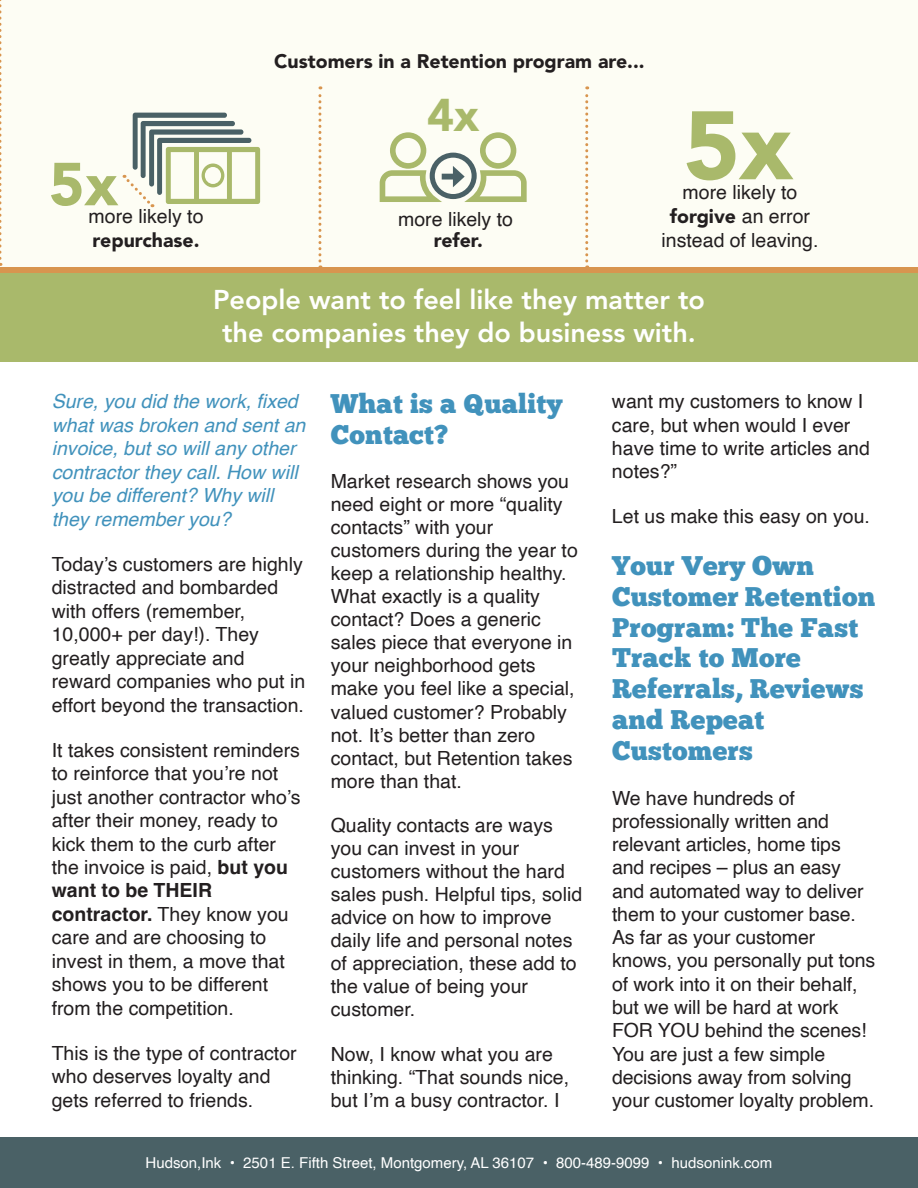
<style>
.page{position:relative;width:918px;height:1188px;background:#fff}
.page>*{position:absolute;margin:0;border:0;box-sizing:border-box;transform-origin:0 0}
.t1{font:900 60px "Avenir";color:#a9b96b}
.t2{font:900 45.45px "Avenir";color:#a9b96b}
.t3{font:27px/30.8px "Chunk Five";letter-spacing:.01em;color:#4192bc}
.t4{font:800 27px/33px "Avenir";color:#fff;text-align:center}
.t5{font:19.5px/23.1px "Helvetica";color:#231f20}
.t6{font:italic 19.5px/23.5px "Helvetica";color:#4192bc}
.t7{font:900 19.5px "Avenir";color:#231f20}
.t8{font:15px "Helvetica";color:#fff}
.s1{font-family:"Helvetica";font-weight:400}
.s2{font-weight:700}
</style>
<div class="page">
<div style="left:0;top:0;width:918px;height:270px;background:#fdfdf4"></div>
<div style="left:0;top:267px;width:918px;height:95px;background:#a9b96b"></div>
<svg style="left:124px;top:113px;width:136px;height:95px"></svg>
<svg style="left:687px;top:111px;width:107px;height:69px"></svg>
<svg style="left:380px;top:132px;width:147px;height:70px"></svg>
<svg style="left:0;top:0;width:2px;height:266px"></svg>
<svg style="left:318px;top:86px;width:3px;height:181px"></svg>
<svg style="left:585px;top:86px;width:3px;height:181px"></svg>
<div style="left:0;top:267px;width:918px;height:5px;background:#d8954f"></div>
<div style="left:0;top:1137px;width:918px;height:51px;background:#4a6166"></div>
<p class="t7" style="left:274px;top:50px;width:372px">Customers in a Retention program are...</p>
<h1 class="t1" style="left:49px;top:148px;width:70px">5x</h1>
<p class="t5" style="left:89px;top:205px;width:116px">more likely to</p>
<p class="t7" style="left:93px;top:228px;width:108px">repurchase.</p>
<h2 class="t2" style="left:427px;top:87px;width:54px">4x</h2>
<p class="t5" style="left:398px;top:208px;width:116px">more likely to</p>
<p class="t7" style="left:434px;top:229px;width:51px">refer.</p>
<p class="t5" style="left:683px;top:182px;width:116px">more likely to</p>
<p class="t7" style="left:670px;top:205px;width:142px">forgive <span class="s1">an error</span></p>
<p class="t5" style="left:662px;top:230px;width:158px">instead of leaving.</p>
<h3 class="t4" style="left:213px;top:283px;width:493px">People want to feel like they matter to the companies they do business with.</h3>
<p class="t6" style="left:52px;top:390px;width:255px">Sure, you did the work, fixed what was broken and sent an invoice, but so will any other contractor they call. How will you be different? Why will they remember you?</p>
<p class="t5" style="left:52px;top:553px;width:255px;line-height:23.5px">Today’s customers are highly distracted and bombarded with offers (remember,<br>10,000+ per day!). They greatly appreciate and reward companies who put in effort beyond the transaction.</p>
<p class="t5" style="left:52px;top:739px;width:250px;line-height:23.5px">It takes consistent reminders to reinforce that you’re not just another contractor who’s after their money, ready to kick them to the curb after the invoice is paid, <span class="s2">but you want to be THEIR contractor.</span> They know you care and are choosing to invest in them, a move that shows you to be different from the competition.</p>
<p class="t5" style="left:52px;top:1042px;width:246px;line-height:23.5px">This is the type of contractor who deserves loyalty and gets referred to friends.</p>
<h3 class="t3" style="left:331px;top:388px;width:233px">What is a Quality<br>Contact?</h3>
<p class="t5" style="left:331px;top:470px;width:249px">Market research shows you need eight or more “quality contacts” with your customers during the year to keep a relationship healthy.<br>What exactly is a quality contact? Does a generic sales piece that everyone in your neighborhood gets make you feel like a special, valued customer? Probably not. It’s better than zero contact, but Retention takes more than that.</p>
<p class="t5" style="left:331px;top:814px;width:253px">Quality contacts are ways you can invest in your customers without the hard sales push. Helpful tips, solid advice on how to improve daily life and personal notes of appreciation, these add to the value of being your customer.</p>
<p class="t5" style="left:331px;top:1043px;width:240px">Now, I know what you are thinking. “That sounds nice, but I’m a busy contractor. I</p>
<p class="t5" style="left:612px;top:390px;width:259px">want my customers to know I care, but when would I ever have time to write articles and notes?”</p>
<p class="t5" style="left:612px;top:505px;width:259px">Let us make this easy on you.</p>
<h3 class="t3" style="left:612px;top:550px;width:265px">Your Very Own<br>Customer Retention<br>Program: The Fast<br>Track to More<br>Referrals, Reviews and Repeat<br>Customers</h3>
<p class="t5" style="left:612px;top:787px;width:265px">We have hundreds of professionally written and relevant articles, home tips and recipes – plus an easy and automated way to deliver them to your customer base.<br>As far as your customer knows, you personally put tons of work into it on their behalf, but we will be hard at work<br>FOR YOU behind the scenes!<br>You are just a few simple decisions away from solving your customer loyalty problem.</p>
<p class="t8" style="left:146px;top:1151px;width:628px">Hudson,Ink • 2501 E. Fifth Street, Montgomery, AL 36107 • 800-489-9099 • hudsonink.com</p>
</div>
